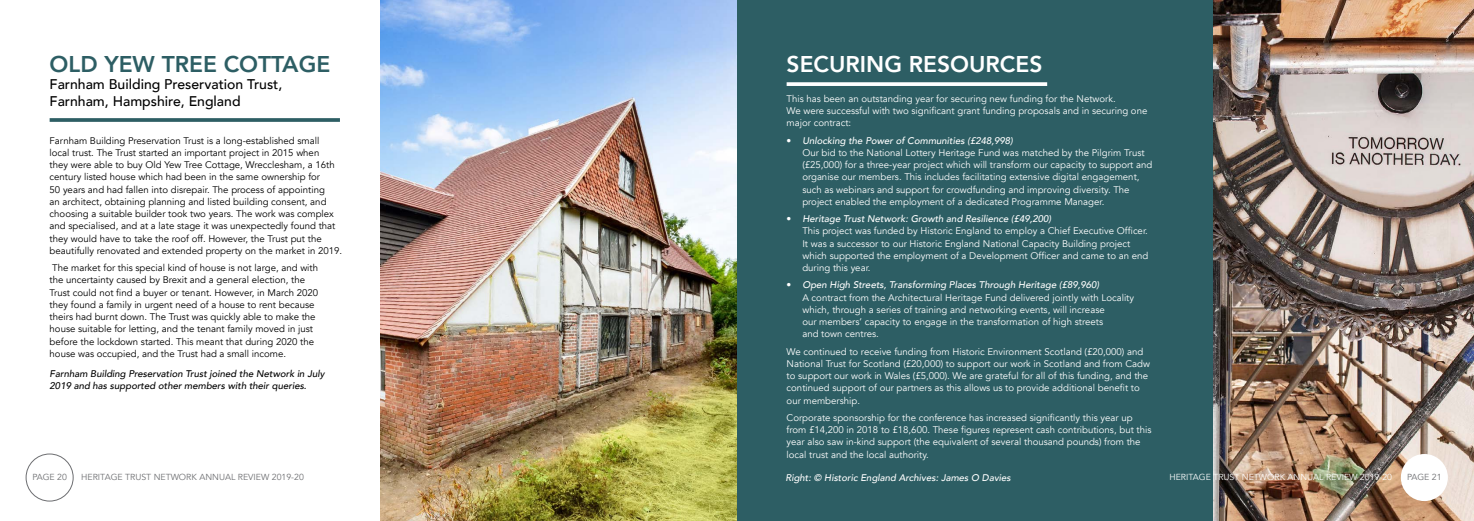
<style>
.page{position:relative;width:1474px;height:521px;background:#fff}
.page>*{position:absolute;margin:0;border:0;box-sizing:border-box;transform-origin:0 0}
.t1{font:800 22.75px "Avenir";color:#fff}
.t2{font:800 22.75px "Avenir";color:#2d5e64}
.t3{font:500 14px/16.8px "Avenir";color:#000}
.t4{font:9.62px/12.2px "Avenir";color:#fff}
.t5{font:9.62px/12.2px "Avenir";color:#000}
.t6{font:italic 500 9.62px/12.2px "Avenir";color:#000}
.t7{font:italic 500 9.62px "Avenir";color:#fff}
.t8{font:8.75px "Avenir";color:#6d6e71}
.t9{font:8.75px "Avenir";color:#fff}
.s1{font-weight:500;font-style:italic}
</style>
<div class="page">
<div style="left:737px;top:0;width:476px;height:521px;background:#2d5e64"></div>
<svg style="left:50px;top:118px;width:290px;height:4px"></svg>
<img style="left:381px;top:0;width:356px;height:521px">
<img style="left:1213px;top:0;width:260px;height:521px">
<svg style="left:786px;top:82px;width:261px;height:4px"></svg>
<div style="left:1400px;top:454px;width:47px;height:47px;background:#fff;border-radius:50%"></div>
<div style="left:26px;top:454px;width:47px;height:47px;background:#fff;border:1px solid #6d6e71;border-radius:50%"></div>
<h1 class="t2" style="left:50px;top:47px;width:282px">OLD YEW TREE COTTAGE</h1>
<h2 class="t3" style="left:50px;top:75px;width:234px">Farnham Building Preservation Trust,<br>Farnham, Hampshire, England</h2>
<p class="t5" style="left:50px;top:134px;width:294px">Farnham Building Preservation Trust is a long-established small<br>local trust. The Trust started an important project in 2015 when<br>they were able to buy Old Yew Tree Cottage, Wrecclesham, a 16th century listed house which had been in the same ownership for<br>50 years and had fallen into disrepair. The process of appointing<br>an architect, obtaining planning and listed building consent, and choosing a suitable builder took two years. The work was complex and specialised, and at a late stage it was unexpectedly found that they would have to take the roof off. However, the Trust put the beautifully renovated and extended property on the market in 2019.</p>
<p class="t5" style="left:50px;top:262px;width:270px">The market for this special kind of house is not large, and with the uncertainty caused by Brexit and a general election, the Trust could not find a buyer or tenant. However, in March 2020 they found a family in urgent need of a house to rent because theirs had burnt down. The Trust was quickly able to make the house suitable for letting, and the tenant family moved in just before the lockdown started. This meant that during 2020 the house was occupied, and the Trust had a small income.</p>
<p class="t6" style="left:50px;top:367px;width:276px">Farnham Building Preservation Trust joined the Network in July<br>2019 and has supported other members with their queries.</p>
<h1 class="t1" style="left:786px;top:47px;width:257px">SECURING RESOURCES</h1>
<p class="t4" style="left:786px;top:93px;width:362px">This has been an outstanding year for securing new funding for the Network.<br>We were successful with two significant grant funding proposals and in securing one major contract:</p>
<p class="t4" style="left:802px;top:134px;width:351px;text-indent:-16px">• <span class="s1">Unlocking the Power of Communities (£248,998)<br></span>Our bid to the National Lottery Heritage Fund was matched by the Pilgrim Trust (£25,000) for a three-year project which will transform our capacity to support and organise our members. This includes facilitating extensive digital engagement, such as webinars and support for crowdfunding and improving diversity. The project enabled the employment of a dedicated Programme Manager.</p>
<p class="t4" style="left:802px;top:213px;width:347px;text-indent:-16px">• <span class="s1">Heritage Trust Network: Growth and Resilience (£49,200)<br></span>This project was funded by Historic England to employ a Chief Executive Officer.<br>It was a successor to our Historic England National Capacity Building project which supported the employment of a Development Officer and came to an end during this year.</p>
<p class="t4" style="left:802px;top:279px;width:333px;text-indent:-16px">• <span class="s1">Open High Streets, Transforming Places Through Heritage (£89,960)<br></span>A contract from the Architectural Heritage Fund delivered jointly with Locality which, through a series of training and networking events, will increase<br>our members’ capacity to engage in the transformation of high streets<br>and town centres.</p>
<p class="t4" style="left:786px;top:345px;width:365px">We continued to receive funding from Historic Environment Scotland (£20,000) and National Trust for Scotland (£20,000) to support our work in Scotland and from Cadw to support our work in Wales (£5,000). We are grateful for all of this funding, and the continued support of our partners as this allows us to provide additional benefit to our membership.</p>
<p class="t4" style="left:786px;top:411px;width:366px">Corporate sponsorship for the conference has increased significantly this year up from £14,200 in 2018 to £18,600. These figures represent cash contributions, but this year also saw in-kind support (the equivalent of several thousand pounds) from the local trust and the local authority.</p>
<p class="t8" style="left:32px;top:472px;width:36px">PAGE 20</p>
<p class="t8" style="left:81px;top:472px;width:224px">HERITAGE TRUST NETWORK ANNUAL REVIEW 2019-20</p>
<p class="t7" style="left:785px;top:471px;width:227px">Right: © Historic England Archives: James O Davies</p>
<p class="t9" style="left:1169px;top:472px;width:224px">HERITAGE TRUST NETWORK ANNUAL REVIEW 2019-20</p>
<p class="t8" style="left:1406px;top:472px;width:36px">PAGE 21</p>
</div>
